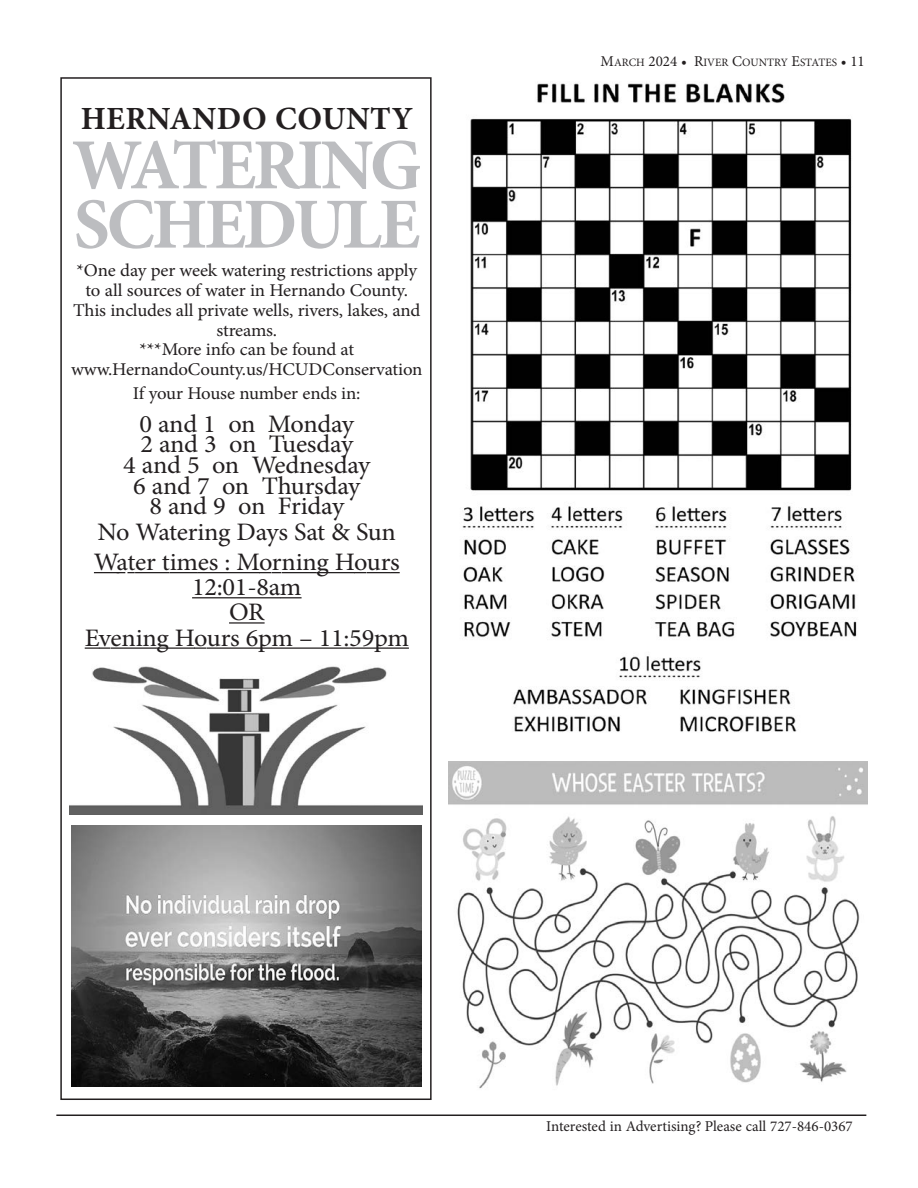
<style>
.page{position:relative;width:918px;height:1188px;background:#fff}
.page>*{position:absolute;margin:0;border:0;box-sizing:border-box;transform-origin:0 0}
.t1{font:700 71.85px/59.2px "Minion Pro";letter-spacing:-.045em;color:#bcbdc0}
.t2{font:700 32.4px "Minion Pro";letter-spacing:.01em;color:#231f20}
.t3{font:25.2px/20.7px "Minion Pro";letter-spacing:-.015em;color:#231f20;text-align:center;scale:1.05 1}
.t4{font:18px/19.8px "Minion Pro";letter-spacing:-.01em;color:#231f20;text-align:center;scale:1.05 1}
.t5{font:15px "Minion Pro";color:#231f20}
.t6{font:11.25px "Minion Pro";color:#231f20}
.s1{font-size:15px}
</style>
<div class="page">
<hr style="left:56px;top:1115px;width:810px;height:1px;background:#231f20">
<img style="left:462px;top:83px;width:395px;height:649px">
<img style="left:449px;top:761px;width:419px;height:328px">
<div style="left:60px;top:77px;width:372px;height:1023px;border:2px solid #231f20"></div>
<img style="left:69px;top:647px;width:353px;height:168px">
<svg style="left:94px;top:572px;width:41px;height:1px"></svg>
<hr style="left:135px;top:572px;width:35px;height:1px;background:#231f20">
<svg style="left:170px;top:572px;width:28px;height:1px"></svg>
<hr style="left:198px;top:572px;width:62px;height:1px;background:#231f20">
<svg style="left:260px;top:572px;width:21px;height:1px"></svg>
<hr style="left:282px;top:572px;width:35px;height:1px;background:#231f20">
<hr style="left:316px;top:572px;width:39px;height:1px;background:#231f20">
<svg style="left:355px;top:572px;width:45px;height:1px"></svg>
<hr style="left:192px;top:597px;width:88px;height:1px;background:#231f20">
<svg style="left:280px;top:597px;width:22px;height:1px"></svg>
<svg style="left:229px;top:622px;width:36px;height:2px"></svg>
<svg style="left:85px;top:647px;width:25px;height:2px"></svg>
<hr style="left:111px;top:647px;width:46px;height:2px;background:#231f20">
<hr style="left:156px;top:647px;width:39px;height:2px;background:#231f20">
<svg style="left:194px;top:647px;width:13px;height:2px"></svg>
<hr style="left:207px;top:647px;width:23px;height:2px;background:#231f20">
<hr style="left:230px;top:647px;width:42px;height:2px;background:#231f20">
<hr style="left:271px;top:647px;width:117px;height:2px;background:#231f20">
<hr style="left:387px;top:647px;width:22px;height:2px;background:#231f20">
<img style="left:71px;top:825px;width:350px;height:261px">
<h2 class="t2" style="left:81px;top:107px;width:334px">HERNANDO COUNTY</h2>
<h1 class="t1" style="left:72px;top:142px;width:351px">WATERING<br>SCHEDULE</h1>
<p class="t4" style="left:71px;top:262px;width:336px">*One day per week watering restrictions apply to all sources of water in Hernando County.<br>This includes all private wells, rivers, lakes, and streams.<br>***More info can be found at www.HernandoCounty.us/HCUDConservation</p>
<p class="t4" style="left:133px;top:384px;width:218px">If your House number ends in:</p>
<h3 class="t3" style="left:123px;top:416px;width:237px">0 and 1 on Monday<br>2 and 3 on Tuesday<br>4 and 5 on Wednesday<br>6 and 7 on Thursday<br>8 and 9 on Friday</h3>
<h3 class="t3" style="left:94px;top:518px;width:293px;line-height:30.6px;text-align:left">No Watering Days Sat &amp; Sun<br>Water times : Morning Hours</h3>
<h3 class="t3" style="left:85px;top:577px;width:310px;line-height:25.2px">12:01-8am<br>OR<br>Evening Hours 6pm – 11:59pm</h3>
<p class="t6" style="left:601px;top:59px;width:266px"><span class="s1">M</span>ARCH <span class="s1">2024 • R</span>IVER <span class="s1">C</span>OUNTRY <span class="s1">E</span>STATES <span class="s1">• 11</span></p>
<p class="t5" style="left:546px;top:1121px;width:308px">Interested in Advertising? Please call 727-846-0367</p>
</div>
